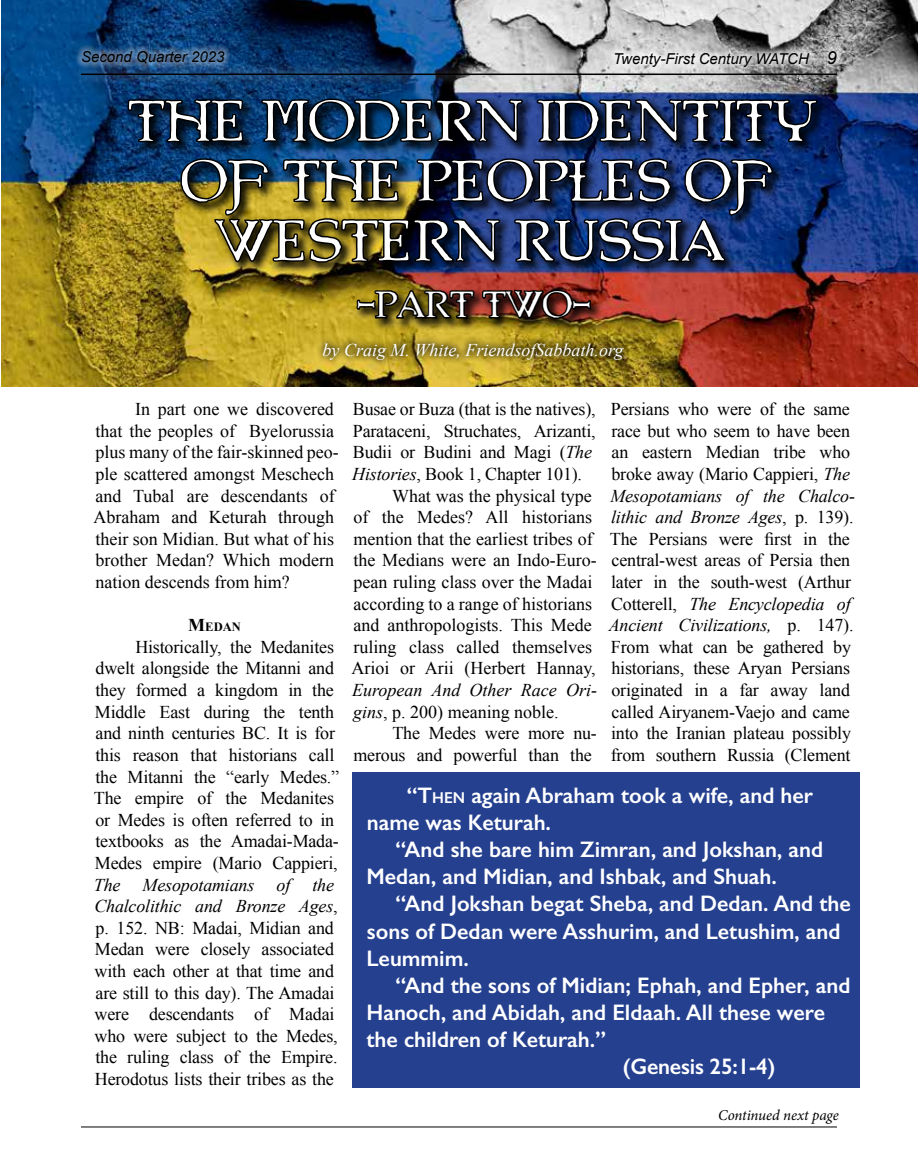
<style>
.page{position:relative;width:918px;height:1175px;background:#fff}
.page>*{position:absolute;margin:0;border:0;box-sizing:border-box;transform-origin:0 0}
.t1{font:49.8px/59.8px "Under World";color:#fff;text-align:center;scale:1.06 1}
.t2{font:31.8px "Under World";color:#fff;scale:1.06 1}
.t3{font:600 22.5px/27px "Gill Sans";color:#fff}
.t4{font:18px/21.6px "Times New Roman";letter-spacing:-.01em;color:#000}
.t5{font:italic 18px/21.6px "Times New Roman";color:#000}
.t6{font:italic 18px "Times New Roman";color:#fff}
.t7{font:italic 15px "Arial";color:#000}
.t8{font:italic 15px "Minion Pro";letter-spacing:-.005em;color:#000}
.t9{font:700 12.6px "Times New Roman";color:#000}
.s1{font-size:18px}
.s2{font-style:italic}
.s3{font-style:normal}
.s4{font-style:inherit}
.s5{font-size:15.75px}
</style>
<div class="page">
<hr style="left:81px;top:1126px;width:756px;height:1px;background:#000">
<img style="left:1px;top:0;width:917px;height:386px">
<img style="left:125px;top:40px;width:694px;height:321px">
<div style="left:316px;top:335px;width:315px;height:32px;background:#000;opacity:.61"></div>
<div style="left:353px;top:772px;width:507px;height:316px;background:#25408f"></div>
<div style="left:606px;top:42px;width:241px;height:34px;background:#fff;opacity:.84"></div>
<div style="left:75px;top:45px;width:157px;height:25px;background:#fff;opacity:.73"></div>
<div style="left:72px;top:64px;width:774px;height:21px;background:#fff;opacity:.75"></div>
<hr style="left:81px;top:74px;width:756px;height:1px;background:#000">
<p class="t7" style="left:81px;top:47px;width:145px">Second Quarter 2023</p>
<p class="t7" style="left:613px;top:49px;width:225px">Twenty-First Century WATCH <span class="s1">9</span></p>
<h1 class="t1" style="left:128px;top:93px;width:652px">THE MODERN IDENTITY<br>OF THE PEOPLES OF<br>WESTERN RUSSIA</h1>
<h2 class="t2" style="left:357px;top:287px;width:222px">-PART TWO-</h2>
<p class="t6" style="left:323px;top:337px;width:302px">by Craig M. White, FriendsofSabbath.org</p>
<p class="t4" style="left:93px;top:398px;width:247px;text-indent:42px">In part one we discovered that the peoples of Byelorussia plus many of the fair-skinned peo&shy;ple scattered amongst Meschech and Tubal are descendants of<br>Abraham and Keturah through their son Midian. But what of his brother Medan? Which modern nation descends from him?</p>
<p class="t9" style="left:188px;top:618px;width:54px"><span class="s1">M</span>EDAN</p>
<p class="t4" style="left:94px;top:635px;width:247px;text-indent:41px">Historically, the Medanites dwelt alongside the Mitanni and they formed a kingdom in the<br>Middle East during the tenth and ninth centuries BC. It is for this reason that historians call the Mitanni the “early Medes.”<br>The empire of the Medanites or Medes is often referred to in textbooks as the Amadai-Mada-<br>Medes empire (Mario Cappieri,</p>
<p class="t4" style="left:94px;top:873px;width:245px"><span class="s2">The Mesopotamians of the<br>Chalcolithic and Bronze Ages</span>, p. 152. NB: Madai, Midian and<br>Medan were closely associated with each other at that time and are still to this day). The Amadai were descendants of Madai who were subject to the Medes, the ruling class of the Empire.<br>Herodotus lists their tribes as the</p>
<p class="t4" style="left:353px;top:398px;width:244px">Busae or Buza (that is the natives),</p>
<p class="t4" style="left:353px;top:419px;width:244px">Parataceni, Struchates, Arizanti,</p>
<p class="t4" style="left:353px;top:441px;width:241px">Budii or Budini and Magi (<span class="s2">The</span></p>
<p class="t4" style="left:352px;top:463px;width:231px"><span class="s2">Histories</span>, Book 1, Chapter 101).</p>
<p class="t4" style="left:392px;top:484px;width:201px">What was the physical type</p>
<p class="t4" style="left:353px;top:506px;width:240px">of the Medes? All historians</p>
<p class="t4" style="left:353px;top:527px;width:241px">mention that the earliest tribes of</p>
<p class="t4" style="left:353px;top:549px;width:245px">the Medians were an Indo-Euro-</p>
<p class="t4" style="left:354px;top:571px;width:240px">pean ruling class over the Madai</p>
<p class="t4" style="left:354px;top:592px;width:240px">according to a range of historians</p>
<p class="t4" style="left:354px;top:614px;width:240px">and anthropologists. This Mede</p>
<p class="t4" style="left:353px;top:635px;width:240px">ruling class called themselves</p>
<p class="t4" style="left:351px;top:657px;width:246px">Arioi or Arii (Herbert Hannay,</p>
<p class="t5" style="left:352px;top:679px;width:246px">European And Other Race Ori&shy;gins<span class="s3">, p. 200) meaning noble.</span></p>
<p class="t4" style="left:353px;top:722px;width:245px;text-align:right">The Medes were more nu&shy;merous and powerful than the</p>
<p class="t4" style="left:609px;top:398px;width:248px">Persians who were of the same race but who seem to have been an eastern Median tribe who broke away (Mario Cappieri, <span class="s2">The<br>Mesopotamians of the Chalco&shy;lithic and Bronze Ages</span>, p. 139).<br>The Persians were first in the central-west areas of Persia then later in the south-west (Arthur<br>Cotterell, <span class="s2">The Encyclopedia of<br>Ancient Civilizations,</span> p. 147).<br>From what can be gathered by historians, these Aryan Persians originated in a far away land called Airyanem-Vaejo and came into the Iranian plateau possibly from southern Russia (Clement</p>
<p class="t3" style="left:367px;top:782px;width:448px;text-indent:40px">“<span class="s4">T</span><span class="s5">hen</span> again Abraham took a wife, and her name was Keturah.</p>
<p class="t3" style="left:366px;top:836px;width:458px;text-indent:29px">“And she bare him Zimran, and Jokshan, and<br>Medan, and Midian, and Ishbak, and Shuah.</p>
<p class="t3" style="left:366px;top:890px;width:486px;text-indent:29px">“And Jokshan begat Sheba, and Dedan. And the sons of Dedan were Asshurim, and Letushim, and<br>Leummim.</p>
<p class="t3" style="left:395px;top:971px;width:457px">“And the sons of Midian; Ephah, and Epher, and</p>
<p class="t3" style="left:366px;top:998px;width:460px">Hanoch, and Abidah, and Eldaah. All these were</p>
<p class="t3" style="left:366px;top:1025px;width:241px">the children of Keturah.”</p>
<p class="t3" style="left:623px;top:1052px;width:154px">(Genesis 25:1-4)</p>
<p class="t8" style="left:718px;top:1105px;width:122px">Continued next page</p>
</div>
